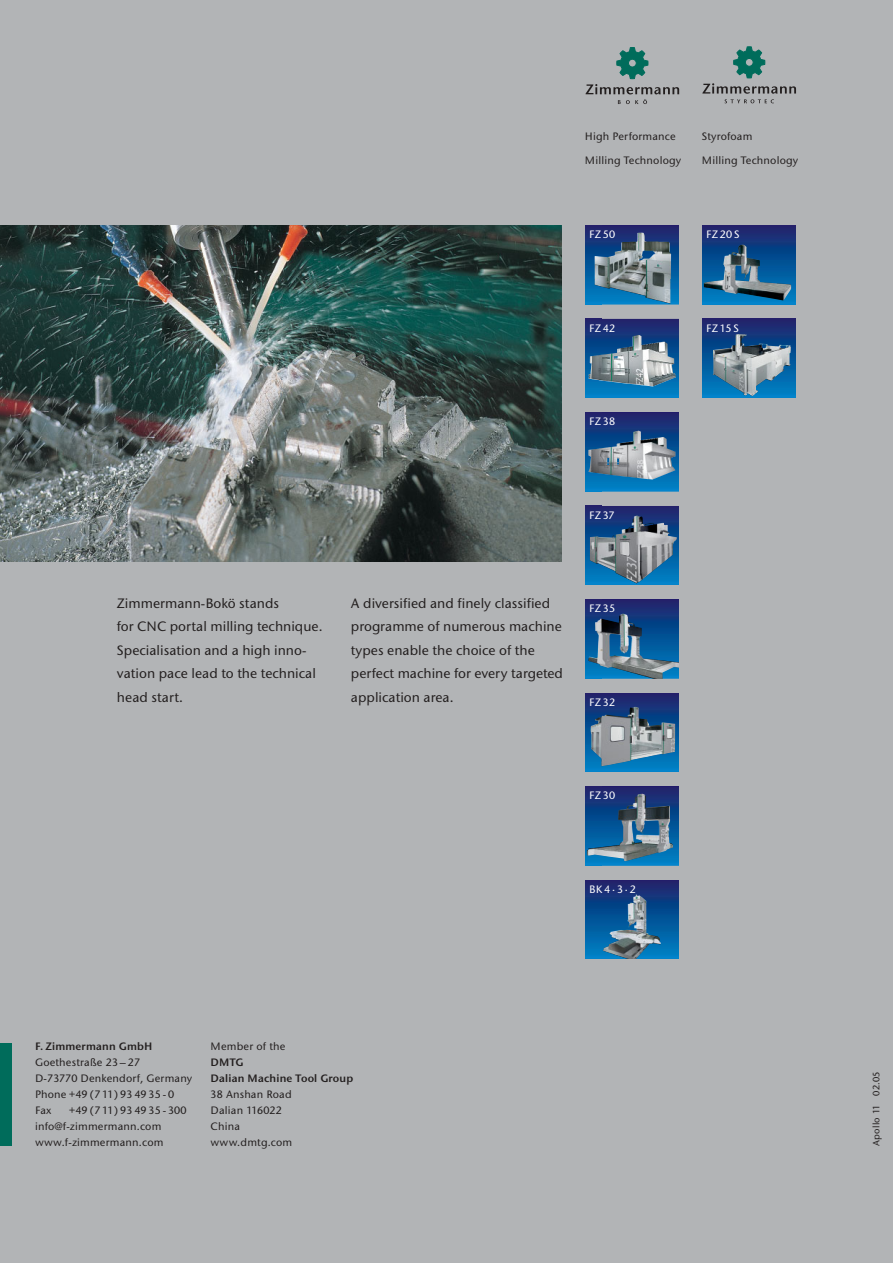
<style>
.page{position:relative;width:893px;height:1263px;background:#fff}
.page>*{position:absolute;margin:0;border:0;box-sizing:border-box;transform-origin:0 0}
.t1{font:14.25px/23.4px "Stone Sans Itc TE Medium";color:#231f1f}
.t2{font:11.25px/15.9px "Stone Sans Itc TE Medium";letter-spacing:.015em;color:#231f1f}
.t3{font:11.25px "Stone Sans Itc TE Medium";letter-spacing:.015em;color:#fff}
.t4{font:11.25px/15.9px "Stone Sans Itc TE Semi";letter-spacing:.015em;color:#231f1f}
.t5{font:9.75px "Stone Sans Itc TE Medium";letter-spacing:.025em;color:#231f1f}
</style>
<div class="page">
<div style="left:0;top:0;width:892px;height:1263px;background:#b2b4b6"></div>
<img style="left:0;top:225px;width:561px;height:336px">
<div style="left:0;top:1044px;width:12px;height:102px;background:#006c5b"></div>
<svg style="left:702px;top:47px;width:94px;height:56px"></svg>
<svg style="left:585px;top:47px;width:94px;height:57px"></svg>
<img style="left:585px;top:225px;width:93px;height:79px">
<img style="left:594px;top:233px;width:77px;height:71px">
<img style="left:585px;top:880px;width:93px;height:79px">
<img style="left:603px;top:895px;width:57px;height:64px">
<img style="left:585px;top:412px;width:93px;height:79px">
<img style="left:588px;top:431px;width:87px;height:49px">
<img style="left:585px;top:506px;width:93px;height:79px">
<img style="left:590px;top:515px;width:86px;height:68px">
<img style="left:585px;top:600px;width:93px;height:78px">
<img style="left:595px;top:613px;width:83px;height:65px">
<img style="left:585px;top:693px;width:93px;height:79px">
<img style="left:590px;top:707px;width:85px;height:59px">
<img style="left:585px;top:787px;width:93px;height:78px">
<img style="left:587px;top:794px;width:86px;height:67px">
<img style="left:702px;top:225px;width:93px;height:79px">
<img style="left:715px;top:289px;width:75px;height:11px">
<img style="left:702px;top:319px;width:93px;height:79px">
<img style="left:712px;top:334px;width:78px;height:62px">
<img style="left:585px;top:319px;width:93px;height:79px">
<img style="left:588px;top:335px;width:88px;height:52px">
<p class="t2" style="left:585px;top:126px;width:98px;line-height:23.4px">High Performance<br>Milling Technology</p>
<p class="t2" style="left:702px;top:126px;width:98px;line-height:23.4px">Styrofoam<br>Milling Technology</p>
<p class="t3" style="left:589px;top:230px;width:28px">FZ 50</p>
<p class="t3" style="left:706px;top:230px;width:35px">FZ20S</p>
<p class="t3" style="left:589px;top:324px;width:28px">FZ 42</p>
<p class="t3" style="left:706px;top:324px;width:34px">FZ15S</p>
<p class="t3" style="left:589px;top:417px;width:28px">FZ 38</p>
<p class="t3" style="left:589px;top:511px;width:27px">FZ 37</p>
<p class="t1" style="left:117px;top:593px;width:207px">Zimmermann-Bokö stands<br>for CNC portal milling technique.<br>Specialisation and a high inno&shy;vation pace lead to the technical head start.</p>
<p class="t1" style="left:351px;top:593px;width:213px">A diversified and finely classified programme of numerous machine types enable the choice of the perfect machine for every targeted application area.</p>
<p class="t3" style="left:589px;top:605px;width:28px">FZ 35</p>
<p class="t3" style="left:589px;top:698px;width:28px">FZ 32</p>
<p class="t3" style="left:589px;top:792px;width:28px">FZ 30</p>
<p class="t3" style="left:589px;top:885px;width:48px">BK4·3·2</p>
<p class="t4" style="left:35px;top:1040px;width:119px">F. Zimmermann GmbH</p>
<p class="t2" style="left:35px;top:1056px;width:159px">Goethestraße 23 – 27<br>D-73770 Denkendorf, Germany<br>Phone +49 (7 11) 93 49 35 - 0<br>Fax</p>
<p class="t2" style="left:35px;top:1104px;width:153px;text-indent:34px">+49 (7 11) 93 49 35 - 300 info@f-zimmermann.com www.f-zimmermann.com</p>
<p class="t2" style="left:210px;top:1040px;width:76px">Member of the</p>
<p class="t4" style="left:210px;top:1056px;width:144px">DMTG<br>Dalian Machine Tool Group</p>
<p class="t2" style="left:210px;top:1088px;width:83px">38 Anshan Road<br>Dalian 116022<br>China www.dmtg.com</p>
<p class="t5" style="left:872px;top:1146px;width:76px;rotate:-90deg">Apollo 11 02.05</p>
</div>
